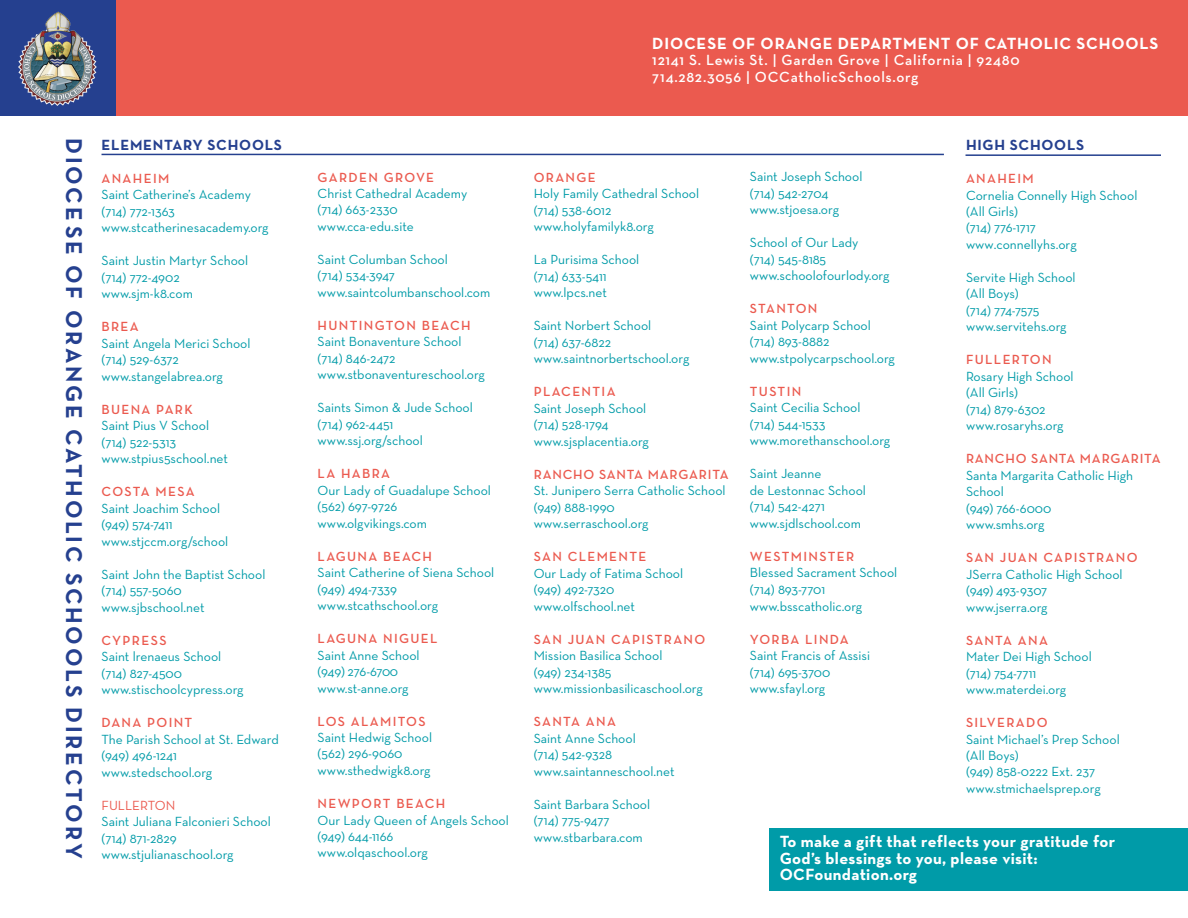
<style>
.page{position:relative;width:1188px;height:918px;background:#fff}
.page>*{position:absolute;margin:0;border:0;box-sizing:border-box;transform-origin:0 0}
.t1{font:700 23.25px "Neutraface Text";letter-spacing:.115em;color:#25408f}
.t2{font:700 16.5px "Neutraface Text";letter-spacing:.02em;color:#fff}
.t3{font:700 16.5px "Neutraface Text";letter-spacing:.05em;color:#fff}
.t4{font:600 15px "Neutraface Text";letter-spacing:.05em;color:#fff}
.t5{font:700 15px "Neutraface Text";letter-spacing:.05em;color:#25408f}
.t6{font:13.5px/16.5px "Neutraface Text";color:#009ba8}
.t7{font:600 13.5px "Neutraface Text";letter-spacing:.1em;color:#eb5a4f}
.t8{font:600 13.5px "Neutraface Text";letter-spacing:.06em;color:#eb5a4f}
.t9{font:13.5px "Neutraface Text";color:#eb5a4f}
.s1{font-weight:600;color:#eb5a4f}
</style>
<div class="page">
<div style="left:770px;top:828px;width:418px;height:63px;background:#009ba8"></div>
<div style="left:0;top:0;width:1188px;height:116px;background:#eb5a4f"></div>
<hr style="left:102px;top:154px;width:842px;height:1px;background:#25408f">
<hr style="left:966px;top:154px;width:195px;height:2px;background:#25408f">
<div style="left:0;top:0;width:116px;height:116px;background:#25408f"></div>
<img style="left:19px;top:12px;width:77px;height:94px">
<p class="t1" style="left:89px;top:138px;width:722px;rotate:90deg">DIOCE SE OF ORANGE CATHOLIC SCHOOLS DIRECTORY</p>
<p class="t5" style="left:102px;top:135px;width:182px">ELEMENTARY SCHOOLS</p>
<p class="t7" style="left:102px;top:170px;width:69px">ANAHEIM</p>
<p class="t6" style="left:102px;top:186px;width:151px">Saint Catherine’s Academy</p>
<p class="t6" style="left:102px;top:203px;width:75px">(714) 772-1363</p>
<p class="t6" style="left:102px;top:219px;width:169px">www.stcatherinesacademy.org</p>
<p class="t6" style="left:102px;top:252px;width:148px">Saint Justin Martyr School</p>
<p class="t6" style="left:102px;top:269px;width:80px">(714) 772-4902</p>
<p class="t6" style="left:102px;top:285px;width:93px">www.sjm-k8.com</p>
<p class="t7" style="left:102px;top:318px;width:39px">BREA</p>
<p class="t6" style="left:102px;top:335px;width:151px">Saint Angela Merici School</p>
<p class="t6" style="left:102px;top:351px;width:79px">(714) 529-6372</p>
<p class="t6" style="left:102px;top:368px;width:123px">www.stangelabrea.org</p>
<p class="t7" style="left:102px;top:401px;width:93px">BUENA PARK</p>
<p class="t6" style="left:102px;top:417px;width:109px">Saint Pius V School</p>
<p class="t6" style="left:102px;top:434px;width:76px">(714) 522-5313</p>
<p class="t6" style="left:102px;top:450px;width:128px">www.stpius5school.net</p>
<p class="t7" style="left:102px;top:483px;width:95px">COSTA MESA</p>
<p class="t6" style="left:102px;top:500px;width:120px">Saint Joachim School</p>
<p class="t6" style="left:102px;top:516px;width:73px">(949) 574-7411</p>
<p class="t6" style="left:102px;top:533px;width:128px">www.stjccm.org/school</p>
<p class="t6" style="left:102px;top:566px;width:165px">Saint John the Baptist School</p>
<p class="t6" style="left:102px;top:582px;width:82px">(714) 557-5060</p>
<p class="t6" style="left:102px;top:599px;width:105px">www.sjbschool.net</p>
<p class="t7" style="left:102px;top:632px;width:67px">CYPRESS</p>
<p class="t6" style="left:102px;top:648px;width:121px">Saint lrenaeus School</p>
<p class="t6" style="left:102px;top:665px;width:82px">(714) 827-4500</p>
<p class="t6" style="left:102px;top:681px;width:144px">www.stischoolcypress.org</p>
<p class="t7" style="left:102px;top:714px;width:92px">DANA POINT</p>
<p class="t6" style="left:102px;top:731px;width:179px">The Parish School at St. Edward</p>
<p class="t6" style="left:102px;top:747px;width:77px">(949) 496-1241</p>
<p class="t6" style="left:102px;top:764px;width:112px">www.stedschool.org</p>
<p class="t9" style="left:102px;top:797px;width:75px">FULLERTON</p>
<p class="t6" style="left:102px;top:813px;width:171px">Saint Juliana Falconieri School</p>
<p class="t6" style="left:102px;top:830px;width:77px">(714) 871-2829</p>
<p class="t6" style="left:102px;top:846px;width:134px">www.stjulianaschool.org</p>
<p class="t6" style="left:318px;top:168px;width:151px"><span class="s1">GARDEN GROVE<br></span>Christ Cathedral Academy (714) 663-2330 www.cca-edu.site</p>
<p class="t6" style="left:318px;top:251px;width:174px">Saint Columban School<br>(714) 534-3947 www.saintcolumbanschool.com</p>
<p class="t6" style="left:318px;top:317px;width:169px"><span class="s1">HUNTINGTON BEACH<br></span>Saint Bonaventure School (714) 846-2472 www.stbonaventureschool.org</p>
<p class="t6" style="left:318px;top:399px;width:157px">Saints Simon &amp; Jude School (714) 962-4451 www.ssj.org/school</p>
<p class="t6" style="left:318px;top:465px;width:175px"><span class="s1">LA HABRA<br></span>Our Lady of Guadalupe School (562) 697-9726 www.olgvikings.com</p>
<p class="t6" style="left:318px;top:548px;width:178px"><span class="s1">LAGUNA BEACH<br></span>Saint Catherine of Siena School (949) 494-7339 www.stcathschool.org</p>
<p class="t6" style="left:318px;top:630px;width:121px"><span class="s1">LAGUNA NIGUEL<br></span>Saint Anne School (949) 276-6700 www.st-anne.org</p>
<p class="t6" style="left:318px;top:712px;width:116px"><span class="s1">LOS ALAMITOS<br></span>Saint Hedwig School (562) 296-9060 www.sthedwigk8.org</p>
<p class="t6" style="left:318px;top:795px;width:193px"><span class="s1">NEWPORT BEACH<br></span>Our Lady Queen of Angels School (949) 644-1166<br>www.olqaschool.org</p>
<p class="t3" style="left:652px;top:32px;width:508px">DIOCESE OF ORANGE DEPARTMENT OF CATHOLIC SCHOOLS</p>
<p class="t4" style="left:652px;top:51px;width:369px">12141 S. Lewis St. | Garden Grove | California | 92480</p>
<p class="t4" style="left:652px;top:67px;width:268px">714.282.3056 | OCCatholicSchools.org</p>
<p class="t7" style="left:534px;top:169px;width:64px">ORANGE</p>
<p class="t6" style="left:534px;top:185px;width:167px">Holy Family Cathedral School</p>
<p class="t6" style="left:534px;top:202px;width:79px">(714) 538-6012</p>
<p class="t6" style="left:534px;top:218px;width:121px">www.holyfamilyk8.org</p>
<p class="t6" style="left:534px;top:251px;width:107px">La Purisima School</p>
<p class="t6" style="left:534px;top:268px;width:75px">(714) 633-5411</p>
<p class="t6" style="left:534px;top:284px;width:75px">www.lpcs.net</p>
<p class="t6" style="left:534px;top:317px;width:119px">Saint Norbert School</p>
<p class="t6" style="left:534px;top:334px;width:79px">(714) 637-6822</p>
<p class="t6" style="left:534px;top:350px;width:157px">www.saintnorbertschool.org</p>
<p class="t7" style="left:534px;top:383px;width:83px">PLACENTIA</p>
<p class="t6" style="left:534px;top:400px;width:114px">Saint Joseph School</p>
<p class="t6" style="left:534px;top:416px;width:76px">(714) 528-1794</p>
<p class="t6" style="left:534px;top:433px;width:117px">www.sjsplacentia.org</p>
<p class="t8" style="left:534px;top:466px;width:196px">RANCHO SANTA MARGARITA</p>
<p class="t6" style="left:534px;top:482px;width:193px">St. Junipero Serra Catholic School</p>
<p class="t6" style="left:534px;top:499px;width:83px">(949) 888-1990</p>
<p class="t6" style="left:534px;top:515px;width:116px">www.serraschool.org</p>
<p class="t7" style="left:534px;top:548px;width:114px">SAN CLEMENTE</p>
<p class="t6" style="left:534px;top:565px;width:151px">Our Lady of Fatima School</p>
<p class="t6" style="left:534px;top:581px;width:82px">(949) 492-7320</p>
<p class="t6" style="left:534px;top:598px;width:103px">www.olfschool.net</p>
<p class="t7" style="left:534px;top:631px;width:173px">SAN JUAN CAPISTRANO</p>
<p class="t6" style="left:534px;top:647px;width:130px">Mission Basilica School</p>
<p class="t6" style="left:534px;top:664px;width:79px">(949) 234-1385</p>
<p class="t6" style="left:534px;top:680px;width:171px">www.missionbasilicaschool.org</p>
<p class="t7" style="left:534px;top:713px;width:84px">SANTA ANA</p>
<p class="t6" style="left:534px;top:730px;width:104px">Saint Anne School</p>
<p class="t6" style="left:534px;top:746px;width:80px">(714) 542-9328</p>
<p class="t6" style="left:534px;top:763px;width:142px">www.saintanneschool.net</p>
<p class="t6" style="left:534px;top:795px;width:118px">Saint Barbara School</p>
<p class="t6" style="left:534px;top:812px;width:77px">(714) 775-9477</p>
<p class="t6" style="left:534px;top:828px;width:111px">www.stbarbara.com</p>
<p class="t6" style="left:750px;top:168px;width:114px">Saint Joseph School</p>
<p class="t6" style="left:750px;top:185px;width:80px">(714) 542-2704</p>
<p class="t6" style="left:750px;top:201px;width:91px">www.stjoesa.org</p>
<p class="t6" style="left:750px;top:234px;width:110px">School of Our Lady</p>
<p class="t6" style="left:750px;top:251px;width:78px">(714) 545-8185</p>
<p class="t6" style="left:750px;top:267px;width:141px">www.schoolofourlody.org</p>
<p class="t7" style="left:750px;top:300px;width:69px">STANTON</p>
<p class="t6" style="left:750px;top:317px;width:123px">Saint Polycarp School</p>
<p class="t6" style="left:750px;top:333px;width:81px">(714) 893-8882</p>
<p class="t6" style="left:750px;top:350px;width:147px">www.stpolycarpschool.org</p>
<p class="t7" style="left:750px;top:383px;width:53px">TUSTIN</p>
<p class="t6" style="left:750px;top:399px;width:112px">Saint Cecilia School</p>
<p class="t6" style="left:750px;top:416px;width:77px">(714) 544-1533</p>
<p class="t6" style="left:750px;top:432px;width:142px">www.morethanschool.org</p>
<p class="t6" style="left:750px;top:465px;width:73px">Saint Jeanne</p>
<p class="t6" style="left:750px;top:482px;width:118px">de Lestonnac School</p>
<p class="t6" style="left:750px;top:498px;width:76px">(714) 542-4271</p>
<p class="t6" style="left:750px;top:515px;width:113px">www.sjdlschool.com</p>
<p class="t7" style="left:750px;top:548px;width:106px">WESTMINSTER</p>
<p class="t6" style="left:750px;top:564px;width:149px">Blessed Sacrament School</p>
<p class="t6" style="left:750px;top:581px;width:77px">(714) 893-7701</p>
<p class="t6" style="left:750px;top:598px;width:114px">www.bsscatholic.org</p>
<p class="t7" style="left:750px;top:631px;width:100px">YORBA LINDA</p>
<p class="t6" style="left:750px;top:647px;width:122px">Saint Francis of Assisi</p>
<p class="t6" style="left:750px;top:664px;width:82px">(714) 695-3700</p>
<p class="t6" style="left:750px;top:680px;width:77px">www.sfayl.org</p>
<p class="t5" style="left:966px;top:135px;width:120px">HIGH SCHOOLS</p>
<p class="t6" style="left:966px;top:170px;width:173px"><span class="s1">ANAHEIM<br></span>Cornelia Connelly High School (All Girls)<br>(714) 776-1717 www.connellyhs.org</p>
<p class="t6" style="left:966px;top:269px;width:111px">Servite High School (All Boys)<br>(714) 774-7575 www.servitehs.org</p>
<p class="t6" style="left:966px;top:351px;width:109px"><span class="s1">FULLERTON<br></span>Rosary High School (All Girls)<br>(714) 879-6302 www.rosaryhs.org</p>
<p class="t6" style="left:966px;top:450px;width:196px"><span class="s1">RANCHO SANTA MARGARITA<br></span>Santa Margarita Catholic High<br>School<br>(949) 766-6000<br>www.smhs.org</p>
<p class="t6" style="left:966px;top:549px;width:173px"><span class="s1">SAN JUAN CAPISTRANO<br></span>JSerra Catholic High School (949) 493-9307<br>www.jserra.org</p>
<p class="t6" style="left:966px;top:632px;width:127px"><span class="s1">SANTA ANA<br></span>Mater Dei High School (714) 754-7711 www.materdei.org</p>
<p class="t6" style="left:966px;top:714px;width:155px"><span class="s1">SILVERADO<br></span>Saint Michael’s Prep School (All Boys)<br>(949) 858-0222 Ext. 237 www.stmichaelsprep.org</p>
<p class="t2" style="left:780px;top:831px;width:337px">To make a gift that reflects your gratitude for</p>
<p class="t2" style="left:780px;top:847px;width:260px">God’s blessings to you, please visit:</p>
<p class="t2" style="left:780px;top:864px;width:139px">OCFoundation.org</p>
</div>
